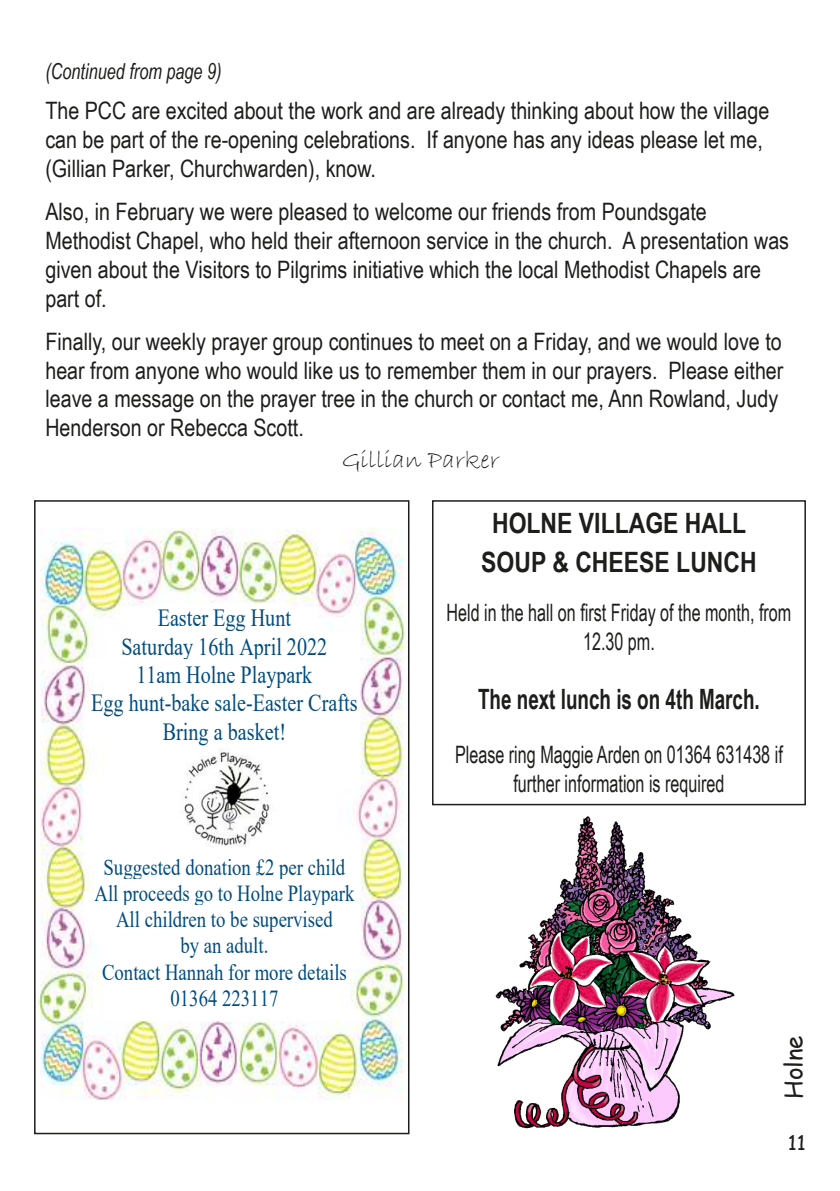
<style>
.page{position:relative;width:840px;height:1191px;background:#fff}
.page>*{position:absolute;margin:0;border:0;box-sizing:border-box;transform-origin:0 0}
.Arial_Narrow_Bold_12{font:700 28px "Arial Narrow";color:#1d1d1b}
.Arial_Narrow_11pt_90{font:700 28px "Arial Narrow";color:#1d1d1b;scale:.82 1}
.t1{font:26px "Bradley Hand ITC";color:#1d1d1b}
.t2{font:24.6px/28.2px "Times New Roman";color:#004c7f;text-align:center;scale:.82 1}
.Arial_Narrow_11pt_90-2{font:24px/28.8px "Arial Narrow";color:#1d1d1b}
.Arial_Narrow_11pt_90-3{font:24px/28.8px "Arial Narrow";color:#1d1d1b;text-align:center;scale:.82 1}
.t3{font:24px "Comic Sans MS";color:#1d1d1b}
.t4{font:22.8px/26.4px "Times New Roman";color:#004c7f;text-align:center;scale:.82 1}
.TOC_body_text{font:italic 22px "Arial Narrow";color:#1d1d1b;scale:.9 1}
.t5{font:20px "Comic Sans MS";color:#1d1d1b}
</style>
<div class="page">
<div style="left:432px;top:500px;width:373px;height:305px;border:2px solid #1d1d1b"></div>
<img style="left:38px;top:527px;width:367px;height:573px">
<div style="left:158px;top:604px;width:133px;height:28px;background:#fff"></div>
<div style="left:121px;top:631px;width:206px;height:29px;background:#fff"></div>
<div style="left:136px;top:660px;width:176px;height:28px;background:#fff"></div>
<div style="left:91px;top:688px;width:266px;height:29px;background:#fff"></div>
<div style="left:163px;top:716px;width:123px;height:29px;background:#fff"></div>
<div style="left:103px;top:853px;width:242px;height:26px;background:#fff"></div>
<div style="left:94px;top:879px;width:260px;height:27px;background:#fff"></div>
<div style="left:116px;top:905px;width:216px;height:27px;background:#fff"></div>
<div style="left:180px;top:932px;width:88px;height:26px;background:#fff"></div>
<div style="left:102px;top:958px;width:244px;height:26px;background:#fff"></div>
<div style="left:170px;top:984px;width:108px;height:27px;background:#fff"></div>
<img style="left:174px;top:748px;width:102px;height:105px">
<div style="left:34px;top:500px;width:375px;height:634px;border:2px solid #1d1d1b"></div>
<img style="left:495px;top:816px;width:240px;height:313px">
<p class="TOC_body_text" style="left:45px;top:56px;width:197px">(Continued from page 9)</p>
<p class="Arial_Narrow_11pt_90-2" style="left:45px;top:96px;width:725px">The PCC are excited about the work and are already thinking about how the village can be part of the re-opening celebrations. If anyone has any ideas please let me, (Gillian Parker, Churchwarden), know.</p>
<p class="Arial_Narrow_11pt_90-2" style="left:45px;top:196px;width:744px">Also, in February we were pleased to welcome our friends from Poundsgate Methodist Chapel, who held their afternoon service in the church. A presentation was given about the Visitors to Pilgrims initiative which the local Methodist Chapels are part of.</p>
<p class="Arial_Narrow_11pt_90-2" style="left:45px;top:326px;width:739px">Finally, our weekly prayer group continues to meet on a Friday, and we would love to hear from anyone who would like us to remember them in our prayers. Please either leave a message on the prayer tree in the church or contact me, Ann Rowland, Judy Henderson or Rebecca Scott.</p>
<p class="t1" style="left:341px;top:443px;width:159px">Gillian Parker</p>
<p class="t2" style="left:91px;top:603px;width:326px">Easter Egg Hunt<br>Saturday 16th April 2022<br>11am Holne Playpark<br>Egg hunt-bake sale-Easter Crafts<br>Bring a basket!</p>
<p class="t4" style="left:94px;top:853px;width:318px">Suggested donation £2 per child<br>All proceeds go to Holne Playpark<br>All children to be supervised<br>by an adult.<br>Contact Hannah for more details<br>01364 223117</p>
<p class="Arial_Narrow_Bold_12" style="left:492px;top:502px;width:255px">HOLNE VILLAGE HALL</p>
<p class="Arial_Narrow_Bold_12" style="left:481px;top:541px;width:277px">SOUP &amp; CHEESE LUNCH</p>
<p class="Arial_Narrow_11pt_90-3" style="left:446px;top:597px;width:422px">Held in the hall on first Friday of the month, from<br>12.30 pm.</p>
<p class="Arial_Narrow_11pt_90" style="left:478px;top:678px;width:345px">The next lunch is on 4th March.</p>
<p class="Arial_Narrow_11pt_90-3" style="left:455px;top:739px;width:401px">Please ring Maggie Arden on 01364 631438 if further information is required</p>
<p class="t3" style="left:775px;top:1098px;width:65px;rotate:-90deg">Holne</p>
<p class="t5" style="left:787px;top:1128px;width:19px">11</p>
</div>
